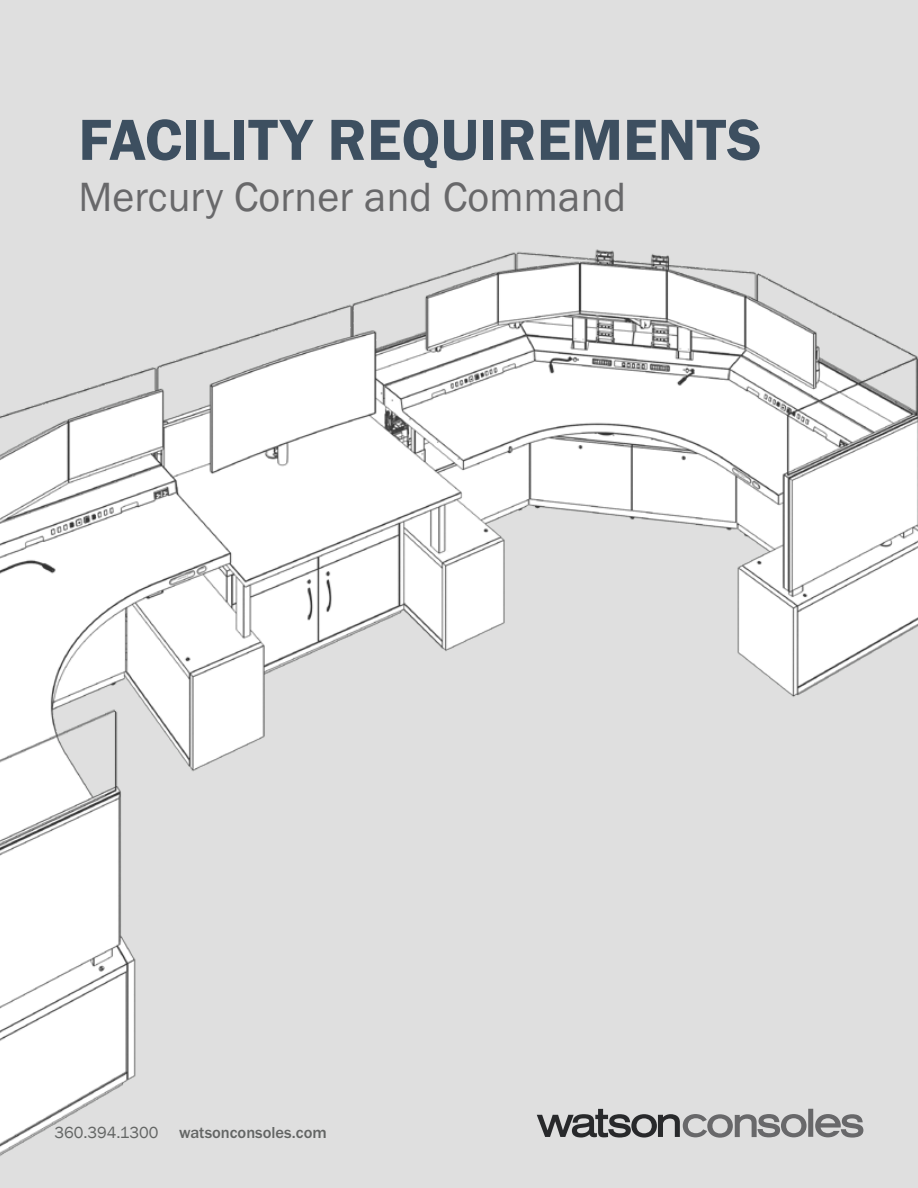
<style>
.page{position:relative;width:918px;height:1188px;background:#dfdfdf}
.page>*{position:absolute;margin:0;border:0;box-sizing:border-box;transform-origin:0 0}
.t1{font:600 60px "Franklin Gothic";letter-spacing:.005em;color:#3d4f60}
.t2{font:42px "Franklin Gothic";letter-spacing:.005em;color:#68686a}
.t3{font:500 16.5px "Franklin Gothic URW";color:#636564}
.t4{font:16.5px "Franklin Gothic";color:#636564}
</style>
<div class="page">
<img style="left:0;top:249px;width:918px;height:907px">
<svg style="left:537px;top:1109px;width:326px;height:29px"></svg>
<h1 class="t1" style="left:78px;top:103px;width:685px">FACILITY REQUIREMENTS</h1>
<p class="t2" style="left:78px;top:170px;width:549px">Mercury Corner and Command</p>
<p class="t4" style="left:54px;top:1123px;width:106px">360.394.1300</p>
<p class="t3" style="left:179px;top:1123px;width:149px">watsonconsoles.com</p>
</div>
